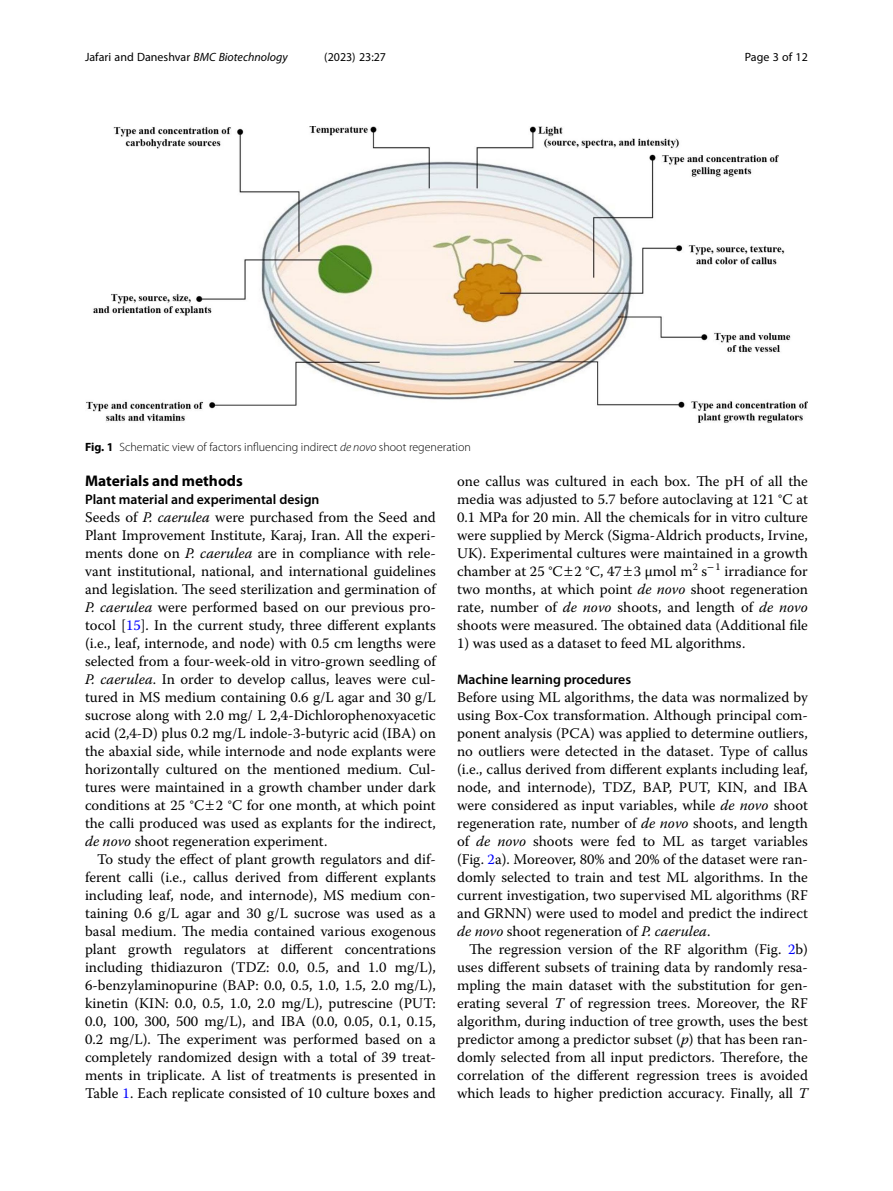
<style>
.page{position:relative;width:893px;height:1191px;background:#fff}
.page>*{position:absolute;margin:0;border:0;box-sizing:border-box;transform-origin:0 0}
.Head_1{font:700 15.45px "Myriad Pro";color:#000}
.Body_Text{font:14.7px/18px "Warnock Pro";color:#000;text-align:justify}
.Body_Text_Indent{font:14.7px/18px "Warnock Pro";color:#000;text-align:justify}
.Head_2_After_1{font:600 13.8px "Myriad Pro";color:#000}
.Head_2{font:600 13.8px "Myriad Pro";color:#000}
.Figure_Caption{font:300 12px "Myriad Pro";color:#000}
.t1{font:12px "Myriad Pro";color:#000}
.s1{font-style:italic}
.s2{font-weight:700}
.s3{color:#00f}
</style>
<div class="page">
<img style="left:86px;top:126px;width:722px;height:297px">
<p class="t1" style="left:85px;top:50px;width:204px">Jafari and Daneshvar <span class="s1">BMC Biotechnology</span></p>
<p class="t1" style="left:324px;top:50px;width:63px">(2023) 23:27</p>
<p class="t1" style="left:745px;top:50px;width:65px">Page 3 of 12</p>
<p class="Figure_Caption" style="left:85px;top:440px;width:387px"><span class="s2">Fig. 1</span> Schematic view of factors influencing indirect <span class="s1">de novo</span> shoot regeneration</p>
<p class="Head_1" style="left:85px;top:471px;width:159px">Materials and methods</p>
<p class="Head_2_After_1" style="left:85px;top:491px;width:236px">Plant material and experimental design</p>
<p class="Body_Text" style="left:85px;top:508px;width:352px">Seeds of <span class="s1">P. caerulea</span> were purchased from the Seed and Plant Improvement Institute, Karaj, Iran. All the experi&shy;ments done on <span class="s1">P. caerulea</span> are in compliance with rele&shy;vant institutional, national, and international guidelines and legislation. The seed sterilization and germination of <span class="s1">P. caerulea</span> were performed based on our previous pro&shy;tocol [<span class="s3">15</span>]. In the current study, three different explants (i.e., leaf, internode, and node) with 0.5 cm lengths were selected from a four-week-old in vitro-grown seedling of <span class="s1">P. caerulea</span>. In order to develop callus, leaves were cul&shy;tured in MS medium containing 0.6 g/L agar and 30 g/L sucrose along with 2.0 mg/ L 2,4-Dichlorophenoxyacetic acid (2,4-D) plus 0.2 mg/L indole-3-butyric acid (IBA) on the abaxial side, while internode and node explants were horizontally cultured on the mentioned medium. Cul&shy;tures were maintained in a growth chamber under dark conditions at 25 °C 2 °C for one month, at which point the calli produced was used as explants for the indirect, <span class="s1">de novo</span> shoot regeneration experiment.</p>
<p class="Body_Text_Indent" style="left:85px;top:850px;width:352px;text-indent:12px">To study the effect of plant growth regulators and dif&shy;ferent calli (i.e., callus derived from different explants including leaf, node, and internode), MS medium con&shy;taining 0.6 g/L agar and 30 g/L sucrose was used as a basal medium. The media contained various exogenous plant growth regulators at different concentrations including thidiazuron (TDZ: 0.0, 0.5, and 1.0 mg/L), 6-benzylaminopurine (BAP: 0.0, 0.5, 1.0, 1.5, 2.0 mg/L), kinetin (KIN: 0.0, 0.5, 1.0, 2.0 mg/L), putrescine (PUT:<br>0.0, 100, 300, 500 mg/L), and IBA (0.0, 0.05, 0.1, 0.15, 0.2 mg/L). The experiment was performed based on a completely randomized design with a total of 39 treat&shy;ments in triplicate. A list of treatments is presented in Table <span class="s3">1</span>. Each replicate consisted of 10 culture boxes and</p>
<p class="Body_Text_Indent" style="left:457px;top:472px;width:352px">one callus was cultured in each box. The pH of all the media was adjusted to 5.7 before autoclaving at 121 °C at 0.1 MPa for 20 min. All the chemicals for in vitro culture were supplied by Merck (Sigma-Aldrich products, Irvine, UK). Experimental cultures were maintained in a growth chamber at 25 °C 2 °C, 47 3 µmol m<sup>2</sup> s<sup>−</sup><sup>1</sup> irradiance for two months, at which point <span class="s1">de novo</span> shoot regeneration rate, number of <span class="s1">de novo</span> shoots, and length of <span class="s1">de novo </span>shoots were measured. The obtained data (Additional file</p>
<p class="Body_Text_Indent" style="left:457px;top:634px;width:290px">1) was used as a dataset to feed ML algorithms.</p>
<p class="Head_2" style="left:457px;top:671px;width:176px">Machine learning procedures</p>
<p class="Body_Text" style="left:457px;top:688px;width:352px">Before using ML algorithms, the data was normalized by using Box-Cox transformation. Although principal com&shy;ponent analysis (PCA) was applied to determine outliers, no outliers were detected in the dataset. Type of callus (i.e., callus derived from different explants including leaf, node, and internode), TDZ, BAP, PUT, KIN, and IBA were considered as input variables, while <span class="s1">de novo</span> shoot regeneration rate, number of <span class="s1">de novo</span> shoots, and length of <span class="s1">de novo</span> shoots were fed to ML as target variables (Fig. <span class="s3">2</span>a). Moreover, 80% and 20% of the dataset were ran&shy;domly selected to train and test ML algorithms. In the current investigation, two supervised ML algorithms (RF and GRNN) were used to model and predict the indirect <span class="s1">de novo</span> shoot regeneration of <span class="s1">P. caerulea</span>.</p>
<p class="Body_Text_Indent" style="left:457px;top:940px;width:352px;text-indent:12px">The regression version of the RF algorithm (Fig. <span class="s3">2</span>b) uses different subsets of training data by randomly resa&shy;mpling the main dataset with the substitution for gen&shy;erating several <span class="s1">T</span> of regression trees. Moreover, the RF algorithm, during induction of tree growth, uses the best predictor among a predictor subset (<span class="s1">p</span>) that has been ran&shy;domly selected from all input predictors. Therefore, the correlation of the different regression trees is avoided which leads to higher prediction accuracy. Finally, all <span class="s1">T</span></p>
</div>
